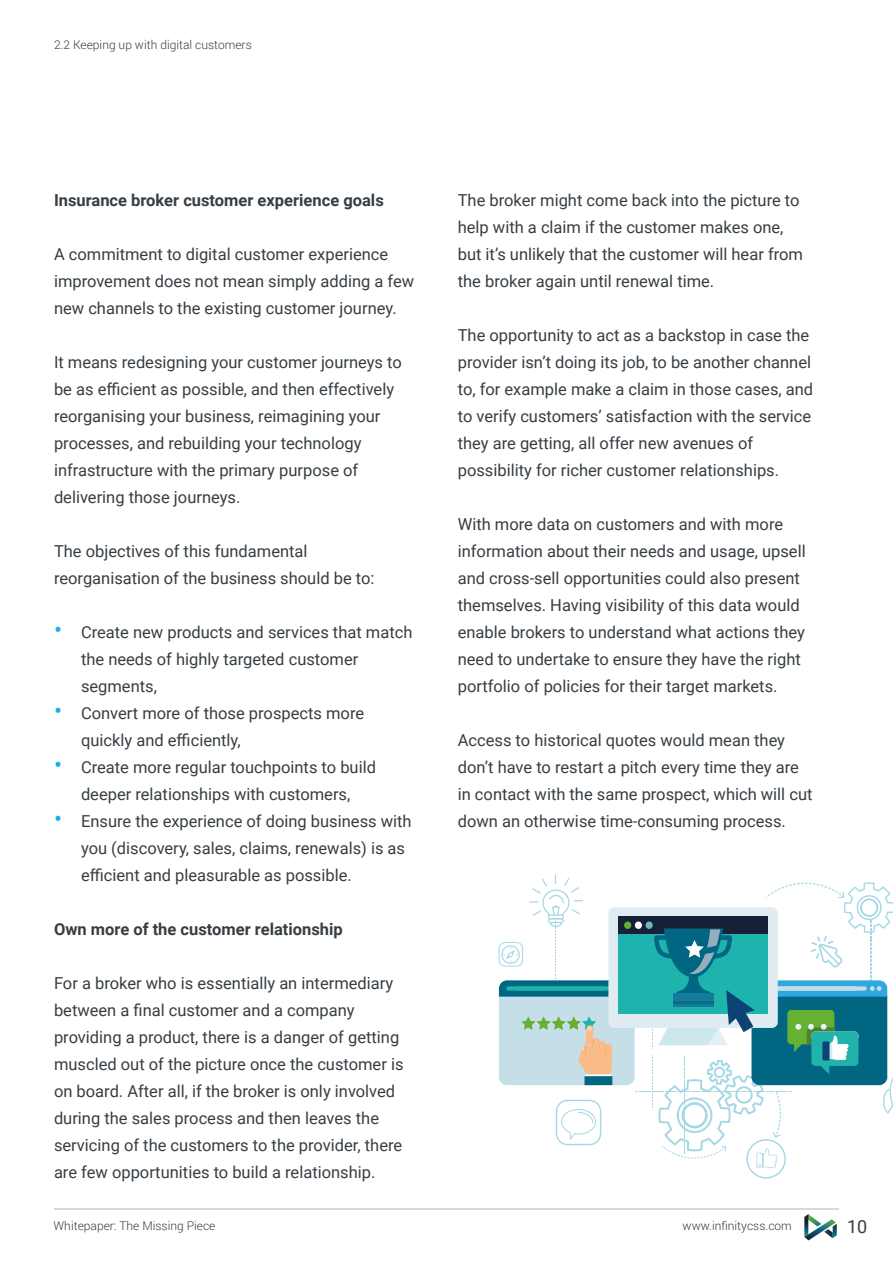
<style>
.page{position:relative;width:893px;height:1263px;background:#fff}
.page>*{position:absolute;margin:0;border:0;box-sizing:border-box;transform-origin:0 0}
.t1{font:18px "Roboto";color:#363e44}
.t2{font:16.5px/27px "Roboto";color:#363e44}
.t3{font:700 16.5px "Roboto";color:#363e44}
.t4{font:300 12px "Roboto";color:#363e44}
.s1{font-size:24px;color:#1fade3}
</style>
<div class="page">
<hr style="left:54px;top:1208px;width:785px;height:2px;background:#ccc">
<svg style="left:804px;top:1214px;width:33px;height:26px"></svg>
<svg style="left:499px;top:875px;width:394px;height:303px"></svg>
<p class="t4" style="left:54px;top:36px;width:199px">2.2 Keeping up with digital customers</p>
<p class="t3" style="left:54px;top:188px;width:331px">Insurance broker customer experience goals</p>
<p class="t2" style="left:54px;top:240px;width:362px">A commitment to digital customer experience improvement does not mean simply adding a few new channels to the existing customer journey.</p>
<p class="t2" style="left:54px;top:348px;width:349px">It means redesigning your customer journeys to be as efficient as possible, and then effectively reorganising your business, reimagining your processes, and rebuilding your technology infrastructure with the primary purpose of delivering those journeys.</p>
<p class="t2" style="left:54px;top:537px;width:322px">The objectives of this fundamental reorganisation of the business should be to:</p>
<p class="t2" style="left:81px;top:618px;width:333px;text-indent:-27px"><span class="s1">•</span> Create new products and services that match the needs of highly targeted customer segments,</p>
<p class="t2" style="left:81px;top:699px;width:285px;text-indent:-27px"><span class="s1">•</span> Convert more of those prospects more quickly and efficiently,</p>
<p class="t2" style="left:54px;top:753px;width:324px;text-align:center"><span class="s1">•</span> Create more regular touchpoints to build deeper relationships with customers,</p>
<p class="t2" style="left:81px;top:807px;width:332px;text-indent:-27px"><span class="s1">•</span> Ensure the experience of doing business with you (discovery, sales, claims, renewals) is as efficient and pleasurable as possible.</p>
<p class="t3" style="left:54px;top:917px;width:290px">Own more of the customer relationship</p>
<p class="t2" style="left:54px;top:969px;width:351px">For a broker who is essentially an intermediary between a final customer and a company providing a product, there is a danger of getting muscled out of the picture once the customer is on board. After all, if the broker is only involved during the sales process and then leaves the servicing of the customers to the provider, there are few opportunities to build a relationship.</p>
<p class="t2" style="left:458px;top:186px;width:347px">The broker might come back into the picture to help with a claim if the customer makes one, but it’s unlikely that the customer will hear from the broker again until renewal time.</p>
<p class="t2" style="left:458px;top:321px;width:357px">The opportunity to act as a backstop in case the provider isn’t doing its job, to be another channel to, for example make a claim in those cases, and to verify customers’ satisfaction with the service they are getting, all offer new avenues of possibility for richer customer relationships.</p>
<p class="t2" style="left:458px;top:510px;width:349px">With more data on customers and with more information about their needs and usage, upsell and cross-sell opportunities could also present themselves. Having visibility of this data would enable brokers to understand what actions they need to undertake to ensure they have the right portfolio of policies for their target markets.</p>
<p class="t2" style="left:458px;top:726px;width:356px">Access to historical quotes would mean they don’t have to restart a pitch every time they are in contact with the same prospect, which will cut down an otherwise time-consuming process.</p>
<p class="t4" style="left:54px;top:1217px;width:163px">Whitepaper: The Missing Piece</p>
<p class="t4" style="left:683px;top:1217px;width:111px">www.infinitycss.com</p>
<p class="t1" style="left:847px;top:1214px;width:22px">10</p>
</div>
